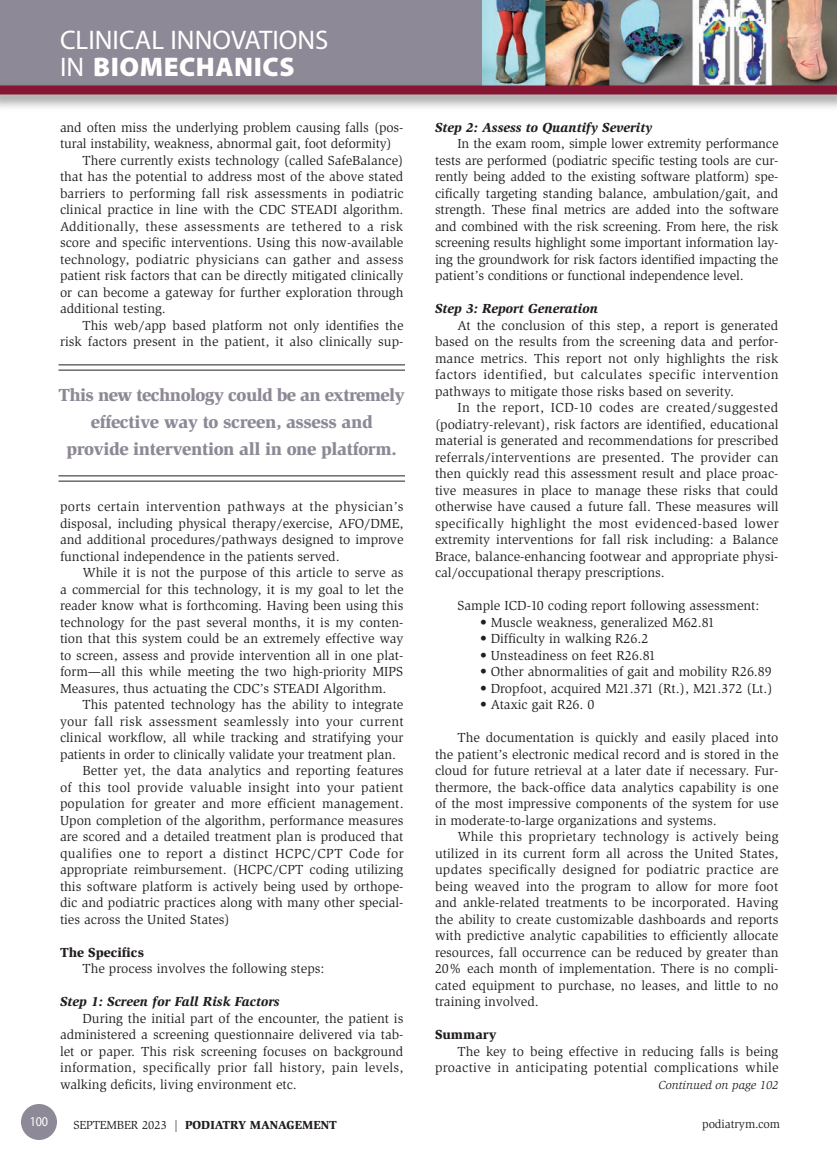
<style>
.page{position:relative;width:837px;height:1161px;background:#fff}
.page>*{position:absolute;margin:0;border:0;box-sizing:border-box;transform-origin:0 0}
.t1{font:27px "Myriad Pro";color:#fff}
.t2{font:900 27px "Myriad Pro";letter-spacing:.02em;color:#fff}
._2011-Callout{font:900 18px/27px "Slimbach";letter-spacing:-.02em;color:#8e8996;text-align:center}
._2011-Global_Text{font:13.5px/16.5px "Slimbach";color:#231f20;text-align:justify}
._2011-Global_Text-2{font:13.5px/16.5px "Slimbach";letter-spacing:.02em;color:#231f20;text-align:right}
._2011-Subhead2{font:italic 900 13.5px "Slimbach";color:#231f20}
._2011-Subhead1{font:900 13.5px "Slimbach";color:#231f20}
.t3{font:13.5px "Myriad Pro";color:#fff;scale:.9 1}
.t4{font:900 12px "Slimbach";color:#231f20}
.t5{font:italic 12px "Slimbach";color:#231f20}
.t6{font:12px "Slimbach";color:#231f20}
.s1{font-weight:400}
</style>
<div class="page">
<div style="left:21px;top:1104px;width:36px;height:36px;background:#8e8996;border-radius:50%"></div>
<hr style="left:58px;top:364px;width:347px;height:1px;background:#231f20">
<hr style="left:58px;top:370px;width:347px;height:1px;background:#231f20">
<hr style="left:58px;top:476px;width:347px;height:1px;background:#231f20">
<hr style="left:58px;top:481px;width:347px;height:1px;background:#231f20">
<div style="left:0;top:0;width:837px;height:88px;background:#8e8996"></div>
<img style="left:482px;top:0;width:355px;height:82px">
<div style="left:0;top:82px;width:837px;height:29px;background:#231f20;opacity:.5"></div>
<div style="left:0;top:86px;width:837px;height:8px;background:#861534"></div>
<p class="t1" style="left:60px;top:25px;width:270px">CLINICAL INNOVATIONS</p>
<p class="t2" style="left:60px;top:51px;width:236px"><span class="s1">IN</span> BIOMECHANICS</p>
<p class="_2011-Global_Text" style="left:60px;top:119px;width:345px">and often miss the underlying problem causing falls (pos&shy;tural instability, weakness, abnormal gait, foot deformity)</p>
<p class="_2011-Global_Text" style="left:60px;top:152px;width:345px;text-indent:23px">There currently exists technology (called SafeBalance) that has the potential to address most of the above stated barriers to performing fall risk assessments in podiatric clinical practice in line with the CDC STEADI algorithm.<br>Additionally, these assessments are tethered to a risk score and specific interventions. Using this now-available technology, podiatric physicians can gather and assess patient risk factors that can be directly mitigated clinically or can become a gateway for further exploration through additional testing.</p>
<p class="_2011-Global_Text" style="left:60px;top:317px;width:345px;text-align:right">This web/app based platform not only identifies the risk factors present in the patient, it also clinically sup-</p>
<p class="_2011-Callout" style="left:58px;top:381px;width:348px">This new technology could be an extremely effective way to screen, assess and provide intervention all in one platform.</p>
<p class="_2011-Global_Text" style="left:60px;top:498px;width:345px">ports certain intervention pathways at the physician’s disposal, including physical therapy/exercise, AFO/DME, and additional procedures/pathways designed to improve functional independence in the patients served.</p>
<p class="_2011-Global_Text" style="left:60px;top:564px;width:345px;text-indent:23px">While it is not the purpose of this article to serve as a commercial for this technology, it is my goal to let the reader know what is forthcoming. Having been using this technology for the past several months, it is my conten&shy;tion that this system could be an extremely effective way to screen, assess and provide intervention all in one plat&shy;form—all this while meeting the two high-priority MIPS Measures, thus actuating the CDC’s STEADI Algorithm.</p>
<p class="_2011-Global_Text" style="left:60px;top:696px;width:345px;text-indent:23px">This patented technology has the ability to integrate your fall risk assessment seamlessly into your current clinical workflow, all while tracking and stratifying your patients in order to clinically validate your treatment plan.</p>
<p class="_2011-Global_Text" style="left:60px;top:762px;width:345px;text-indent:23px">Better yet, the data analytics and reporting features of this tool provide valuable insight into your patient population for greater and more efficient management.<br>Upon completion of the algorithm, performance measures are scored and a detailed treatment plan is produced that qualifies one to report a distinct HCPC/CPT Code for appropriate reimbursement. (HCPC/CPT coding utilizing this software platform is actively being used by orthope&shy;dic and podiatric practices along with many other special&shy;ties across the United States)</p>
<p class="_2011-Subhead1" style="left:60px;top:944px;width:85px">The Specifics</p>
<p class="_2011-Global_Text" style="left:83px;top:960px;width:244px">The process involves the following steps:</p>
<p class="_2011-Subhead2" style="left:60px;top:994px;width:221px">Step 1: Screen for Fall Risk Factors</p>
<p class="_2011-Global_Text" style="left:60px;top:1010px;width:345px;text-indent:23px">During the initial part of the encounter, the patient is administered a screening questionnaire delivered via tab&shy;let or paper. This risk screening focuses on background information, specifically prior fall history, pain levels, walking deficits, living environment etc.</p>
<p class="_2011-Subhead2" style="left:435px;top:119px;width:219px">Step 2: Assess to Quantify Severity</p>
<p class="_2011-Global_Text" style="left:435px;top:135px;width:345px;text-indent:23px">In the exam room, simple lower extremity performance tests are performed (podiatric specific testing tools are cur&shy;rently being added to the existing software platform) spe&shy;cifically targeting standing balance, ambulation/gait, and strength. These final metrics are added into the software and combined with the risk screening. From here, the risk screening results highlight some important information lay&shy;ing the groundwork for risk factors identified impacting the patient’s conditions or functional independence level.</p>
<p class="_2011-Subhead2" style="left:435px;top:301px;width:164px">Step 3: Report Generation</p>
<p class="_2011-Global_Text" style="left:435px;top:317px;width:345px;text-indent:23px">At the conclusion of this step, a report is generated based on the results from the screening data and perfor&shy;mance metrics. This report not only highlights the risk factors identified, but calculates specific intervention pathways to mitigate those risks based on severity.</p>
<p class="_2011-Global_Text" style="left:435px;top:399px;width:345px;text-indent:23px">In the report, ICD-10 codes are created/suggested (podiatry-relevant), risk factors are identified, educational material is generated and recommendations for prescribed referrals/interventions are presented. The provider can then quickly read this assessment result and place proac&shy;tive measures in place to manage these risks that could otherwise have caused a future fall. These measures will specifically highlight the most evidenced-based lower extremity interventions for fall risk including: a Balance Brace, balance-enhancing footwear and appropriate physi&shy;cal/occupational therapy prescriptions.</p>
<p class="_2011-Global_Text" style="left:458px;top:597px;width:304px">Sample ICD-10 coding report following assessment:</p>
<p class="_2011-Global_Text" style="left:480px;top:614px;width:236px">• Muscle weakness, generalized M62.81</p>
<p class="_2011-Global_Text" style="left:480px;top:630px;width:170px">• Difficulty in walking R26.2</p>
<p class="_2011-Global_Text" style="left:480px;top:647px;width:177px">• Unsteadiness on feet R26.81</p>
<p class="_2011-Global_Text" style="left:480px;top:663px;width:293px">• Other abnormalities of gait and mobility R26.89</p>
<p class="_2011-Global_Text" style="left:480px;top:680px;width:294px">• Dropfoot, acquired M21.371 (Rt.), M21.372 (Lt.)</p>
<p class="_2011-Global_Text" style="left:480px;top:696px;width:116px">• Ataxic gait R26. 0</p>
<p class="_2011-Global_Text" style="left:435px;top:729px;width:345px;text-indent:23px">The documentation is quickly and easily placed into the patient’s electronic medical record and is stored in the cloud for future retrieval at a later date if necessary. Fur&shy;thermore, the back-office data analytics capability is one of the most impressive components of the system for use in moderate-to-large organizations and systems.</p>
<p class="_2011-Global_Text" style="left:435px;top:828px;width:345px;text-indent:23px">While this proprietary technology is actively being utilized in its current form all across the United States, updates specifically designed for podiatric practice are being weaved into the program to allow for more foot and ankle-related treatments to be incorporated. Having the ability to create customizable dashboards and reports with predictive analytic capabilities to efficiently allocate resources, fall occurrence can be reduced by greater than 20% each month of implementation. There is no compli&shy;cated equipment to purchase, no leases, and little to no training involved.</p>
<p class="_2011-Subhead1" style="left:435px;top:1026px;width:63px">Summary</p>
<p class="_2011-Global_Text-2" style="left:435px;top:1043px;width:345px">The key to being effective in reducing falls is being proactive in anticipating potential complications while</p>
<p class="t5" style="left:659px;top:1078px;width:121px">Continued on page 102</p>
<p class="t3" style="left:30px;top:1114px;width:22px">100</p>
<p class="t4" style="left:74px;top:1117px;width:265px"><span class="s1">SEPTEMBER 2023 |</span> PODIATRY MANAGEMENT</p>
<p class="t6" style="left:702px;top:1117px;width:79px">podiatrym.com</p>
</div>
